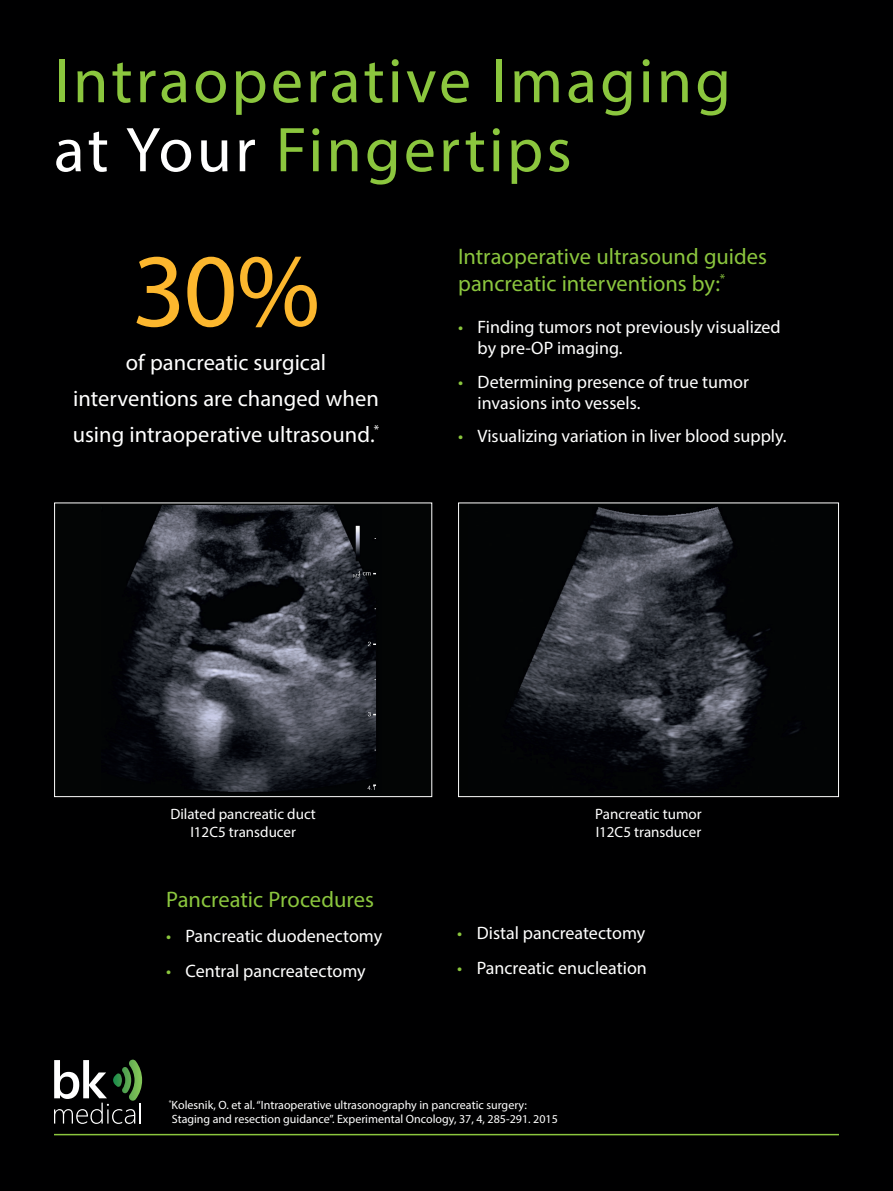
<style>
.page{position:relative;width:893px;height:1191px;background:#000001}
.page>*{position:absolute;margin:0;border:0;box-sizing:border-box;transform-origin:0 0}
.t1{font:105px "Myriad Pro";color:#fcb72e}
.t2{font:63.75px "Myriad Pro";letter-spacing:.05em;color:#8bc63e}
.t3{font:22.5px/36px "Myriad Pro";color:#fff;text-align:center}
.t4{font:22.5px/27px "Myriad Pro";color:#8bc63e}
.t5{font:18px/21px "Myriad Pro";color:#fff}
.t6{font:15px/18px "Myriad Pro";color:#fff;text-align:center}
.t7{font:12px/14.4px "Myriad Pro";color:#fff}
.s1{color:#fff}
.s2{color:#8bc63e}
</style>
<div class="page">
<div style="left:54px;top:502px;width:378px;height:295px;background:#030505;border:1px solid #fff"></div>
<img style="left:114px;top:505px;width:262px;height:287px">
<div style="left:458px;top:502px;width:381px;height:295px;background:#020404;border:1px solid #fff"></div>
<img style="left:508px;top:506px;width:292px;height:283px">
<svg style="left:54px;top:1059px;width:88px;height:64px"></svg>
<hr style="left:54px;top:1133px;width:785px;height:2px;background:#8bc63e">
<p class="t2" style="left:54px;top:42px;width:678px">Intraoperative Imaging</p>
<p class="t2" style="left:54px;top:111px;width:519px"><span class="s1">at Your</span> Fingertips</p>
<p class="t1" style="left:132px;top:226px;width:190px">30%</p>
<p class="t3" style="left:73px;top:344px;width:308px">of pancreatic surgical interventions are changed when using intraoperative ultrasound.<sup>*</sup></p>
<p class="t4" style="left:458px;top:242px;width:310px">Intraoperative ultrasound guides pancreatic interventions by:<sup>*</sup></p>
<p class="t5" style="left:478px;top:316px;width:305px;text-indent:-20px"><span class="s2">•</span> Finding tumors not previously visualized by pre-OP imaging.</p>
<p class="t5" style="left:478px;top:371px;width:273px;text-indent:-20px"><span class="s2">•</span> Determining presence of true tumor invasions into vessels.</p>
<p class="t5" style="left:458px;top:425px;width:330px"><span class="s2">•</span> Visualizing variation in liver blood supply.</p>
<p class="t6" style="left:170px;top:804px;width:147px">Dilated pancreatic duct<br>I12C5 transducer</p>
<p class="t6" style="left:595px;top:804px;width:108px">Pancreatic tumor</p>
<p class="t6" style="left:596px;top:822px;width:107px">I12C5 transducer</p>
<p class="t4" style="left:166px;top:885px;width:209px">Pancreatic Procedures</p>
<p class="t5" style="left:166px;top:925px;width:218px"><span class="s2">•</span> Pancreatic duodenectomy</p>
<p class="t5" style="left:166px;top:960px;width:201px"><span class="s2">•</span> Central pancreatectomy</p>
<p class="t5" style="left:457px;top:922px;width:189px"><span class="s2">•</span> Distal pancreatectomy</p>
<p class="t5" style="left:457px;top:957px;width:191px"><span class="s2">•</span> Pancreatic enucleation</p>
<p class="t7" style="left:169px;top:1097px;width:391px"><sup>*</sup>Kolesnik, O. et al. “Intraoperative ultrasonography in pancreatic surgery:<br>Staging and resection guidance”. Experimental Oncology, 37, 4, 285-291. 2015</p>
</div>
